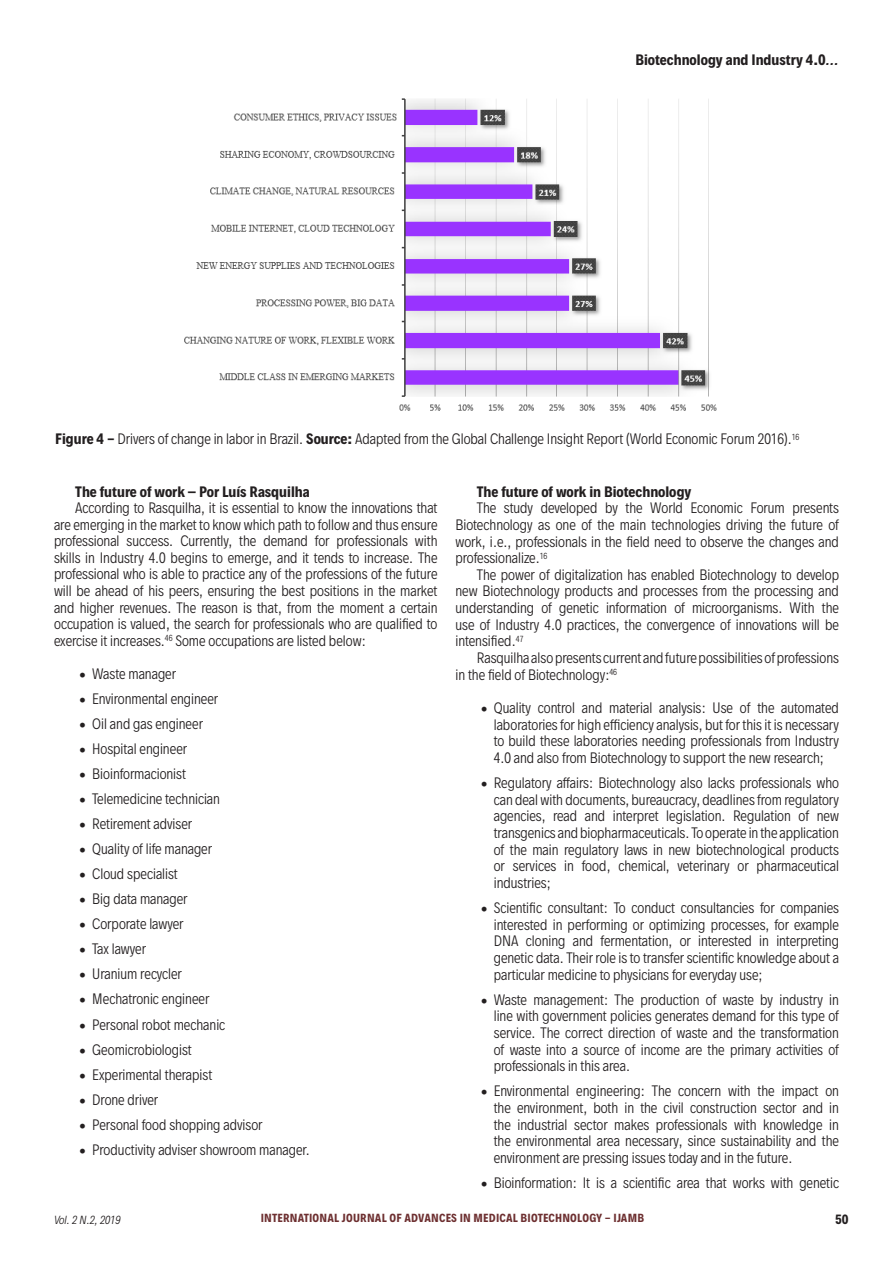
<style>
.page{position:relative;width:893px;height:1263px;background:#fff}
.page>*{position:absolute;margin:0;border:0;box-sizing:border-box;transform-origin:0 0}
.geral-resuomo{font:300 13.5px/16.6px "Decalotype";color:#231f20;text-align:justify}
.geral-resuomo-2{font:700 13.5px "Decalotype";color:#231f20}
.t1{font:700 12px "Decalotype";color:#231f20}
.t2{font:700 10.5px "Decalotype";letter-spacing:.02em;color:#6d2f30}
.t3{font:italic 300 10.5px "Decalotype";color:#231f20}
.s1{font-weight:500;font-style:italic}
.s2{font-weight:700}
</style>
<div class="page">
<img style="left:184px;top:98px;width:533px;height:313px">
<p class="geral-resuomo-2" style="left:635px;top:50px;width:205px">Biotechnology and Industry 4.0<span class="s1">...</span></p>
<p class="geral-resuomo" style="left:55px;top:431px;width:746px"><span class="s2">Figure 4 -</span> Drivers of change in labor in Brazil. <span class="s2">Source:</span> Adapted from the Global Challenge Insight Report (World Economic Forum 2016).<sup>16</sup></p>
<p class="geral-resuomo-2" style="left:75px;top:482px;width:236px">The future of work – Por Luís Rasquilha</p>
<p class="geral-resuomo" style="left:54px;top:500px;width:385px;text-indent:21px">According to Rasquilha, it is essential to know the innovations that are emerging in the market to know which path to follow and thus ensure professional success. Currently, the demand for professionals with skills in Industry 4.0 begins to emerge, and it tends to increase. The professional who is able to practice any of the professions of the future will be ahead of his peers, ensuring the best positions in the market and higher revenues. The reason is that, from the moment a certain occupation is valued, the search for professionals who are qualified to exercise it increases.<sup>46</sup> Some occupations are listed below:</p>
<p class="geral-resuomo" style="left:80px;top:665px;width:98px">• Waste manager</p>
<p class="geral-resuomo" style="left:80px;top:690px;width:140px">• Environmental engineer</p>
<p class="geral-resuomo" style="left:80px;top:715px;width:125px">• Oil and gas engineer</p>
<p class="geral-resuomo" style="left:80px;top:740px;width:109px">• Hospital engineer</p>
<p class="geral-resuomo" style="left:80px;top:765px;width:108px">• Bioinformacionist</p>
<p class="geral-resuomo" style="left:80px;top:790px;width:142px">• Telemedicine technician</p>
<p class="geral-resuomo" style="left:80px;top:815px;width:114px">• Retirement adviser</p>
<p class="geral-resuomo" style="left:80px;top:840px;width:134px">• Quality of life manager</p>
<p class="geral-resuomo" style="left:80px;top:866px;width:100px">• Cloud specialist</p>
<p class="geral-resuomo" style="left:80px;top:891px;width:110px">• Big data manager</p>
<p class="geral-resuomo" style="left:80px;top:916px;width:105px">• Corporate lawyer</p>
<p class="geral-resuomo" style="left:80px;top:941px;width:68px">• Tax lawyer</p>
<p class="geral-resuomo" style="left:80px;top:966px;width:104px">• Uranium recycler</p>
<p class="geral-resuomo" style="left:80px;top:991px;width:131px">• Mechatronic engineer</p>
<p class="geral-resuomo" style="left:80px;top:1016px;width:147px">• Personal robot mechanic</p>
<p class="geral-resuomo" style="left:80px;top:1041px;width:114px">• Geomicrobiologist</p>
<p class="geral-resuomo" style="left:80px;top:1066px;width:134px">• Experimental therapist</p>
<p class="geral-resuomo" style="left:80px;top:1091px;width:80px">• Drone driver</p>
<p class="geral-resuomo" style="left:80px;top:1116px;width:184px">• Personal food shopping advisor</p>
<p class="geral-resuomo" style="left:80px;top:1141px;width:232px">• Productivity adviser showroom manager.</p>
<p class="geral-resuomo-2" style="left:477px;top:482px;width:216px">The future of work in Biotechnology</p>
<p class="geral-resuomo" style="left:455px;top:500px;width:385px;text-indent:21px">The study developed by the World Economic Forum presents Biotechnology as one of the main technologies driving the future of work, i.e., professionals in the field need to observe the changes and professionalize.<sup>16</sup></p>
<p class="geral-resuomo" style="left:455px;top:566px;width:385px;text-indent:21px">The power of digitalization has enabled Biotechnology to develop new Biotechnology products and processes from the processing and understanding of genetic information of microorganisms. With the use of Industry 4.0 practices, the convergence of innovations will be intensified.<sup>47</sup></p>
<p class="geral-resuomo" style="left:455px;top:649px;width:385px;text-indent:21px">Rasquilha also presents current and future possibilities of professions in the field of Biotechnology:<sup>46</sup></p>
<p class="geral-resuomo" style="left:494px;top:699px;width:347px;text-indent:-13px">• Quality control and material analysis: Use of the automated laboratories for high efficiency analysis, but for this it is necessary to build these laboratories needing professionals from Industry 4.0 and also from Biotechnology to support the new research;</p>
<p class="geral-resuomo" style="left:494px;top:774px;width:347px;text-indent:-13px">• Regulatory affairs: Biotechnology also lacks professionals who can deal with documents, bureaucracy, deadlines from regulatory agencies, read and interpret legislation. Regulation of new transgenics and biopharmaceuticals. To operate in the application of the main regulatory laws in new biotechnological products or services in food, chemical, veterinary or pharmaceutical industries;</p>
<p class="geral-resuomo" style="left:494px;top:899px;width:347px;text-indent:-13px">• Scientific consultant: To conduct consultancies for companies interested in performing or optimizing processes, for example DNA cloning and fermentation, or interested in interpreting genetic data. Their role is to transfer scientific knowledge about a particular medicine to physicians for everyday use;</p>
<p class="geral-resuomo" style="left:494px;top:991px;width:347px;text-indent:-13px">• Waste management: The production of waste by industry in line with government policies generates demand for this type of service. The correct direction of waste and the transformation of waste into a source of income are the primary activities of professionals in this area.</p>
<p class="geral-resuomo" style="left:494px;top:1083px;width:347px;text-indent:-13px">• Environmental engineering: The concern with the impact on the environment, both in the civil construction sector and in the industrial sector makes professionals with knowledge in the environmental area necessary, since sustainability and the environment are pressing issues today and in the future.</p>
<p class="geral-resuomo" style="left:481px;top:1174px;width:359px">• Bioinformation: It is a scientific area that works with genetic</p>
<p class="t3" style="left:54px;top:1213px;width:68px">Vol. 2 N.2, 2019</p>
<p class="t2" style="left:261px;top:1211px;width:385px">INTERNATIONAL JOURNAL OF ADVANCES IN MEDICAL BIOTECHNOLOGY - IJAMB</p>
<p class="t1" style="left:835px;top:1211px;width:15px">50</p>
</div>
